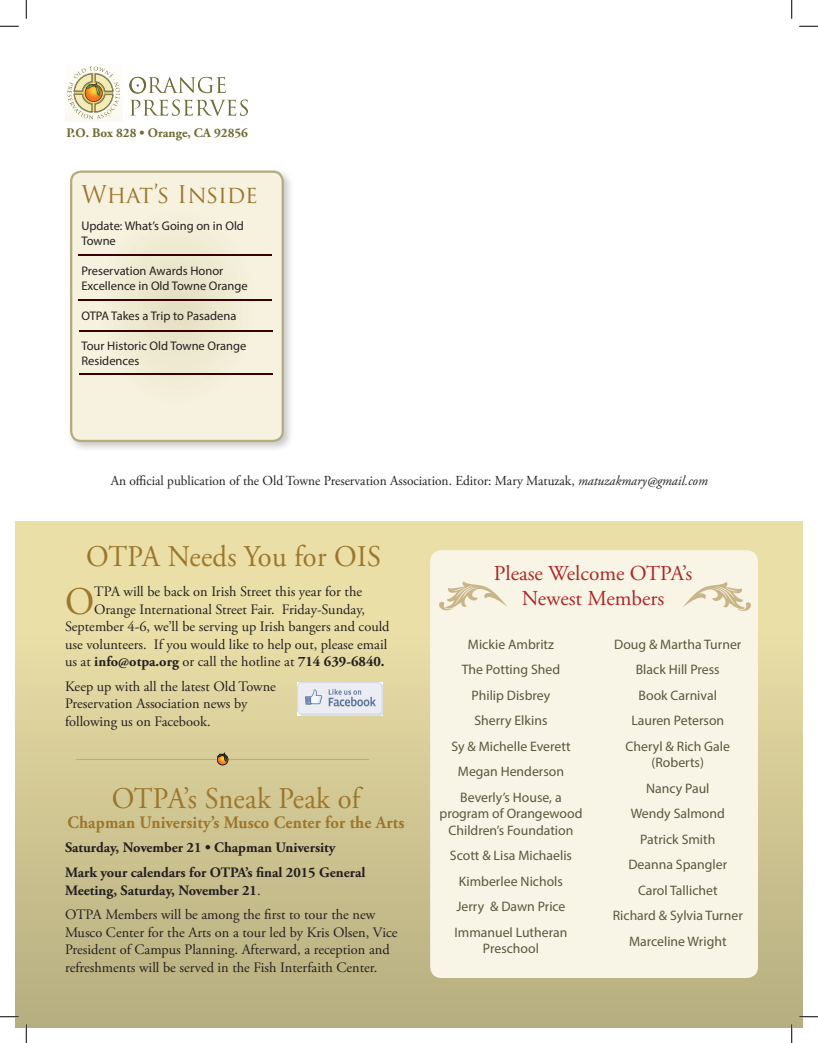
<style>
.page{position:relative;width:818px;height:1043px;background:#fff}
.page>*{position:absolute;margin:0;border:0;box-sizing:border-box;transform-origin:0 0}
.HeadlineStretch{font:39px "Adobe Garamond Pro";color:#9d762c;scale:.94 1}
.HeadlineStretch-2{font:30px "Adobe Garamond Pro";letter-spacing:.01em;color:#9d762c;scale:.95 1}
.Headlines{font:23.75px "Trajan Pro";letter-spacing:-.005em;color:#9d762c}
.HeadlineStretch-3{font:21.25px "Adobe Garamond Pro";color:#b12424}
.HeadlineStretch-4{font:700 17.5px "Adobe Garamond Pro";letter-spacing:.01em;color:#9d762c;scale:.95 1}
.HeadlineStretch-5{font:14.38px/17.5px "Adobe Garamond Pro";color:#231f20}
.HeadlineStretch-6{font:700 14.38px/17.5px "Adobe Garamond Pro";color:#231f20}
.HeadlineStretch-7{font:13.75px/16.5px "Myriad Pro";color:#59583d;text-align:center}
.Headlines-2{font:13.75px "Adobe Garamond Pro";color:#231f20}
.tag{font:700 13px "Adobe Garamond Pro";color:#6e6b32}
.body_paragraph{font:12.5px/15px "Myriad Pro";color:#231f20}
.s1{font-style:italic}
.s2{font-weight:700}
.s3{font-weight:400}
</style>
<div class="page">
<div style="left:15px;top:521px;width:787px;height:507px;background:linear-gradient(to bottom,#f2e7ae,#b7af80)"></div>
<img style="left:65px;top:66px;width:57px;height:56px">
<svg style="left:129px;top:77px;width:119px;height:39px"></svg>
<div style="left:430px;top:550px;width:328px;height:428px;background:#f8f5e6;border-radius:11px"></div>
<hr style="left:76px;top:759px;width:293px;height:1px;background:#b3ad7d">
<svg style="left:217px;top:753px;width:11px;height:12px"></svg>
<div style="left:67px;top:168px;width:227px;height:285px;background:#231f20;opacity:.24"></div>
<svg style="left:71px;top:172px;width:212px;height:269px;background:#f3eed9"></svg>
<div style="left:70px;top:170px;width:214px;height:272px;border:2px solid #b3ad7d;border-radius:10px"></div>
<svg style="left:78px;top:254px;width:193px;height:2px"></svg>
<svg style="left:78px;top:299px;width:193px;height:2px"></svg>
<svg style="left:79px;top:330px;width:193px;height:2px"></svg>
<svg style="left:79px;top:373px;width:193px;height:2px"></svg>
<img style="left:297px;top:683px;width:85px;height:32px">
<svg style="left:683px;top:582px;width:68px;height:29px"></svg>
<svg style="left:439px;top:581px;width:68px;height:29px"></svg>
<svg style="left:0;top:25px;width:19px;height:2px"></svg>
<svg style="left:799px;top:25px;width:19px;height:2px"></svg>
<svg style="left:0;top:1015px;width:19px;height:2px"></svg>
<svg style="left:799px;top:1015px;width:19px;height:2px"></svg>
<svg style="left:25px;top:0;width:2px;height:19px"></svg>
<svg style="left:25px;top:1024px;width:2px;height:18px"></svg>
<svg style="left:791px;top:0;width:1px;height:19px"></svg>
<svg style="left:790px;top:1024px;width:2px;height:18px"></svg>
<p class="tag" style="left:67px;top:126px;width:183px">P.O. Box 828 • Orange, CA 92856</p>
<p class="Headlines" style="left:81px;top:179px;width:178px">What’s Inside</p>
<p class="body_paragraph" style="left:81px;top:218px;width:164px">Update: What’s Going on in Old<br>Towne</p>
<p class="body_paragraph" style="left:81px;top:263px;width:168px">Preservation Awards Honor<br>Excellence in Old Towne Orange</p>
<p class="body_paragraph" style="left:81px;top:308px;width:156px">OTPA Takes a Trip to Pasadena</p>
<p class="body_paragraph" style="left:81px;top:338px;width:166px">Tour Historic Old Towne Orange<br>Residences</p>
<p class="Headlines-2" style="left:111px;top:473px;width:598px">An official publication of the Old Towne Preservation Association. Editor: Mary Matuzak, <span class="s1">matuzakmary@gmail.com</span></p>
<p class="HeadlineStretch-2" style="left:86px;top:539px;width:312px">OTPA Needs You for OIS</p>
<p class="HeadlineStretch" style="left:65px;top:578px;width:33px">O</p>
<p class="HeadlineStretch-5" style="left:65px;top:583px;width:326px;text-align:center">TPA will be back on Irish Street this year for the<br>Orange International Street Fair. Friday-Sunday, September 4-6, we’ll be serving up Irish bangers and could use volunteers. If you would like to help out, please email us at <span class="s2">info@otpa.org</span> or call the hotline at <span class="s2">714 639-6840.</span></p>
<p class="HeadlineStretch-5" style="left:65px;top:678px;width:212px">Keep up with all the latest Old Towne<br>Preservation Association news by following us on Facebook.</p>
<p class="HeadlineStretch-2" style="left:112px;top:780px;width:263px">OTPA’s Sneak Peak of</p>
<p class="HeadlineStretch-4" style="left:67px;top:812px;width:356px">Chapman University’s Musco Center for the Arts</p>
<p class="HeadlineStretch-6" style="left:65px;top:839px;width:272px">Saturday, November 21 • Chapman University</p>
<p class="HeadlineStretch-6" style="left:65px;top:864px;width:302px">Mark your calendars for OTPA’s final 2015 General<br>Meeting, Saturday, November 21<span class="s3">.</span></p>
<p class="HeadlineStretch-5" style="left:65px;top:906px;width:334px">OTPA Members will be among the first to tour the new Musco Center for the Arts on a tour led by Kris Olsen, Vice President of Campus Planning. Afterward, a reception and refreshments will be served in the Fish Interfaith Center.</p>
<p class="HeadlineStretch-3" style="left:494px;top:560px;width:200px">Please Welcome OTPA’s</p>
<p class="HeadlineStretch-3" style="left:522px;top:585px;width:144px">Newest Members</p>
<p class="HeadlineStretch-7" style="left:468px;top:635px;width:88px">Mickie Ambritz</p>
<p class="HeadlineStretch-7" style="left:462px;top:661px;width:100px">The Potting Shed</p>
<p class="HeadlineStretch-7" style="left:471px;top:686px;width:80px">Philip Disbrey</p>
<p class="HeadlineStretch-7" style="left:474px;top:712px;width:75px">Sherry Elkins</p>
<p class="HeadlineStretch-7" style="left:451px;top:737px;width:121px">Sy &amp; Michelle Everett</p>
<p class="HeadlineStretch-7" style="left:458px;top:763px;width:108px">Megan Henderson</p>
<p class="HeadlineStretch-7" style="left:439px;top:788px;width:144px">Beverly’s House, a program of Orangewood<br>Children’s Foundation</p>
<p class="HeadlineStretch-7" style="left:450px;top:847px;width:124px">Scott &amp; Lisa Michaelis</p>
<p class="HeadlineStretch-7" style="left:459px;top:872px;width:105px">Kimberlee Nichols</p>
<p class="HeadlineStretch-7" style="left:456px;top:898px;width:111px">Jerry &amp; Dawn Price</p>
<p class="HeadlineStretch-7" style="left:454px;top:923px;width:114px">Immanuel Lutheran<br>Preschool</p>
<p class="HeadlineStretch-7" style="left:614px;top:635px;width:129px">Doug &amp; Martha Turner</p>
<p class="HeadlineStretch-7" style="left:635px;top:661px;width:85px">Black Hill Press</p>
<p class="HeadlineStretch-7" style="left:638px;top:686px;width:80px">Book Carnival</p>
<p class="HeadlineStretch-7" style="left:631px;top:712px;width:94px">Lauren Peterson</p>
<p class="HeadlineStretch-7" style="left:625px;top:737px;width:106px">Cheryl &amp; Rich Gale (Roberts)</p>
<p class="HeadlineStretch-7" style="left:646px;top:779px;width:65px">Nancy Paul</p>
<p class="HeadlineStretch-7" style="left:630px;top:805px;width:95px">Wendy Salmond</p>
<p class="HeadlineStretch-7" style="left:640px;top:830px;width:77px">Patrick Smith</p>
<p class="HeadlineStretch-7" style="left:628px;top:856px;width:100px">Deanna Spangler</p>
<p class="HeadlineStretch-7" style="left:638px;top:881px;width:81px">Carol Tallichet</p>
<p class="HeadlineStretch-7" style="left:612px;top:907px;width:131px">Richard &amp; Sylvia Turner</p>
<p class="HeadlineStretch-7" style="left:629px;top:932px;width:99px">Marceline Wright</p>
</div>
